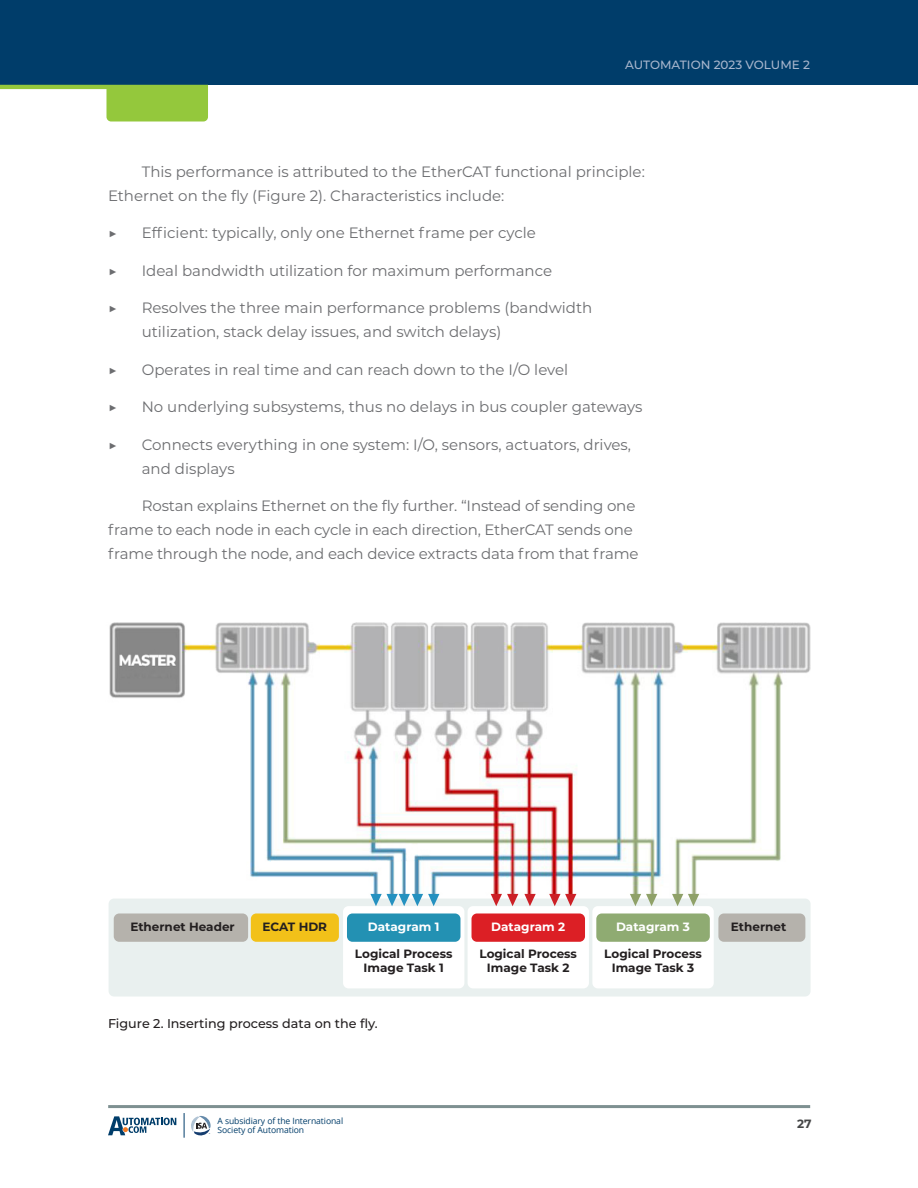
<style>
.page{position:relative;width:918px;height:1188px;background:#fff}
.page>*{position:absolute;margin:0;border:0;box-sizing:border-box;transform-origin:0 0}
.text{font:15px/24px "Montserrat";color:#6c6d70}
.t1{font:700 15px "Montserrat";color:#6c6d70}
.t2{font:500 12.75px "Montserrat";color:#231f20}
.t3{font:700 12px/14.4px "Montserrat";color:#231f20;text-align:center}
.t4{font:700 12px "Montserrat";color:#fff}
.t5{font:500 12px "Montserrat";color:#a8b6cd}
.t6{font:700 12px "Montserrat";color:#454647}
.t7{font:8.55px/9.4px "Open Sans";letter-spacing:-.01em;color:#003d6a}
</style>
<div class="page">
<div style="left:0;top:0;width:918px;height:85px;background:#003d6a"></div>
<hr style="left:108px;top:1105px;width:702px;height:3px;background:#7e9091">
<svg style="left:0;top:85px;width:208px;height:37px"></svg>
<svg style="left:108px;top:1116px;width:68px;height:19px"></svg>
<svg style="left:184px;top:1113px;width:27px;height:25px"></svg>
<img style="left:109px;top:622px;width:702px;height:280px">
<div style="left:109px;top:899px;width:702px;height:98px;background:#e9f0ef;border-radius:5px"></div>
<div style="left:343px;top:906px;width:121px;height:82px;background:#fff;border-radius:5px"></div>
<div style="left:468px;top:906px;width:121px;height:82px;background:#fff;border-radius:5px"></div>
<div style="left:592px;top:906px;width:122px;height:82px;background:#fff;border-radius:5px"></div>
<div style="left:718px;top:913px;width:87px;height:29px;background:#b5b2ac;border-radius:5px"></div>
<div style="left:114px;top:913px;width:134px;height:29px;background:#b5b2ac;border-radius:5px"></div>
<div style="left:596px;top:913px;width:114px;height:29px;background:#8fab72;border-radius:5px"></div>
<div style="left:472px;top:913px;width:113px;height:29px;background:#dc1f25;border-radius:5px"></div>
<div style="left:347px;top:913px;width:113px;height:29px;background:#2391b3;border-radius:5px"></div>
<div style="left:251px;top:913px;width:88px;height:29px;background:#f2c119;border-radius:5px"></div>
<svg style="left:491px;top:894px;width:27px;height:12px"></svg>
<svg style="left:524px;top:894px;width:12px;height:12px"></svg>
<svg style="left:549px;top:894px;width:27px;height:12px"></svg>
<svg style="left:630px;top:894px;width:27px;height:12px"></svg>
<svg style="left:672px;top:894px;width:27px;height:12px"></svg>
<svg style="left:370px;top:894px;width:69px;height:12px"></svg>
<p class="t5" style="left:625px;top:57px;width:186px">AUTOMATION 2023 VOLUME 2</p>
<p class="text" style="left:108px;top:159px;width:538px;text-indent:34px">This performance is attributed to the EtherCAT functional principle:<br>Ethernet on the fly (Figure 2). Characteristics include:</p>
<p class="t1" style="left:108px;top:222px;width:10px">▶</p>
<p class="text" style="left:142px;top:220px;width:396px">Efficient: typically, only one Ethernet frame per cycle</p>
<p class="t1" style="left:108px;top:259px;width:10px">▶</p>
<p class="text" style="left:142px;top:258px;width:412px">Ideal bandwidth utilization for maximum performance</p>
<p class="t1" style="left:108px;top:297px;width:10px">▶</p>
<p class="text" style="left:142px;top:295px;width:452px">Resolves the three main performance problems (bandwidth utilization, stack delay issues, and switch delays)</p>
<p class="t1" style="left:108px;top:358px;width:10px">▶</p>
<p class="text" style="left:142px;top:357px;width:428px">Operates in real time and can reach down to the I/O level</p>
<p class="t1" style="left:108px;top:396px;width:10px">▶</p>
<p class="text" style="left:142px;top:394px;width:502px">No underlying subsystems, thus no delays in bus coupler gateways</p>
<p class="t1" style="left:108px;top:433px;width:10px">▶</p>
<p class="text" style="left:142px;top:432px;width:491px">Connects everything in one system: I/O, sensors, actuators, drives, and displays</p>
<p class="text" style="left:108px;top:493px;width:532px;text-indent:34px">Rostan explains Ethernet on the fly further. “Instead of sending one frame to each node in each cycle in each direction, EtherCAT sends one frame through the node, and each device extracts data from that frame</p>
<p class="t3" style="left:130px;top:919px;width:106px">Ethernet Header</p>
<p class="t3" style="left:262px;top:919px;width:66px">ECAT HDR</p>
<p class="t4" style="left:368px;top:918px;width:73px">Datagram 1</p>
<p class="t4" style="left:491px;top:918px;width:75px">Datagram 2</p>
<p class="t4" style="left:616px;top:918px;width:75px">Datagram 3</p>
<p class="t3" style="left:731px;top:919px;width:57px">Ethernet</p>
<p class="t3" style="left:355px;top:946px;width:99px">Logical Process<br>Image Task 1</p>
<p class="t3" style="left:480px;top:946px;width:99px">Logical Process<br>Image Task 2</p>
<p class="t3" style="left:604px;top:946px;width:99px">Logical Process<br>Image Task 3</p>
<p class="t2" style="left:108px;top:1014px;width:271px">Figure 2. Inserting process data on the fly.</p>
<p class="t7" style="left:218px;top:1116px;width:127px">A subsidiary of the International<br>Society of Automation</p>
<p class="t6" style="left:797px;top:1116px;width:16px">27</p>
</div>
